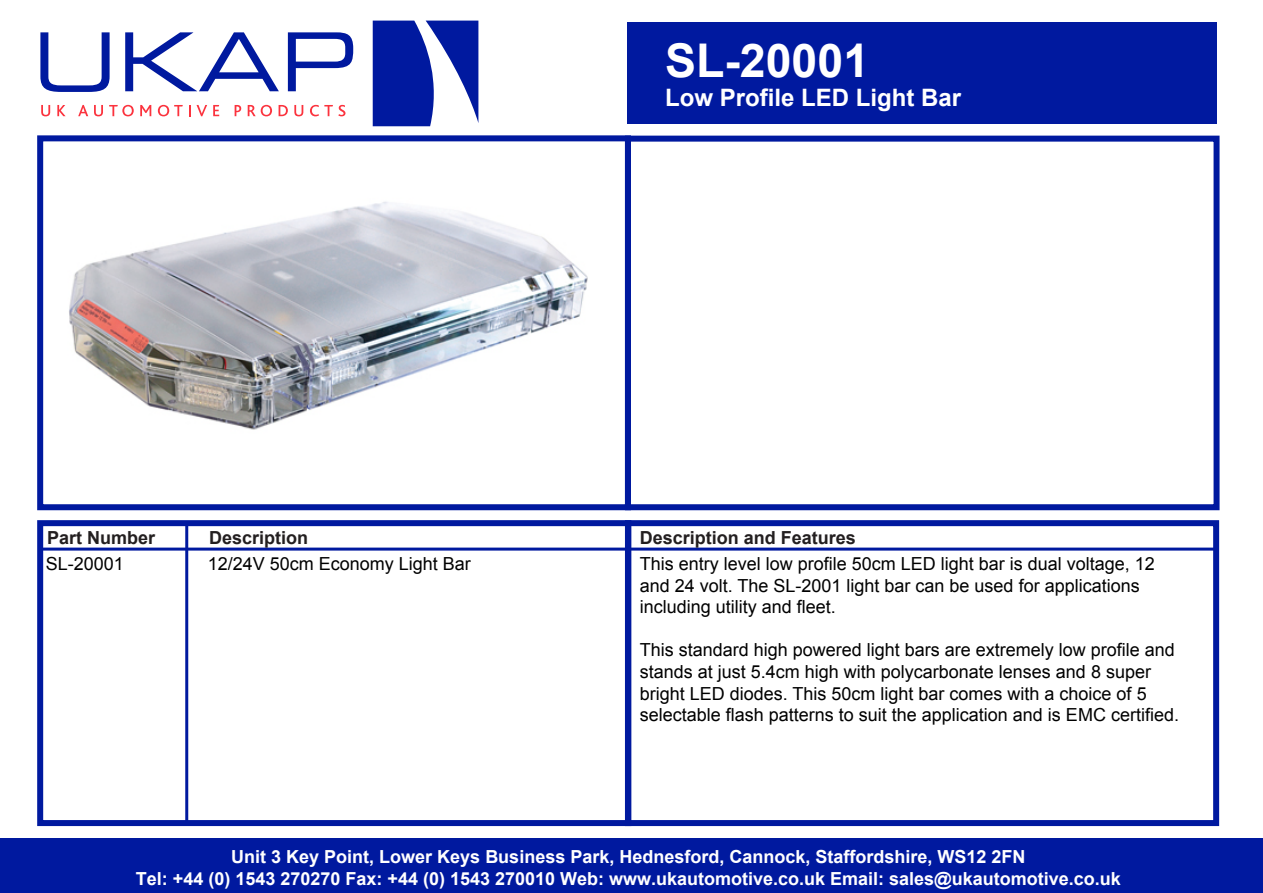
<style>
.page{position:relative;width:1263px;height:893px;background:#fff}
.page>*{position:absolute;margin:0;border:0;box-sizing:border-box;transform-origin:0 0}
.t1{font:700 46.5px "Arial";color:#fff}
.t2{font:700 24px "Arial";color:#fff}
.t3{font:18px/21.6px "Arial";color:#000}
.t4{font:700 18px/21.6px "Arial";color:#fff;text-align:center}
.t5{font:700 18px "Arial";color:#231f20}
</style>
<div class="page">
<svg style="left:41px;top:105px;width:9px;height:11px"></svg>
<svg style="left:57px;top:105px;width:9px;height:11px"></svg>
<svg style="left:78px;top:105px;width:10px;height:11px"></svg>
<svg style="left:94px;top:105px;width:9px;height:11px"></svg>
<svg style="left:109px;top:105px;width:25px;height:11px"></svg>
<svg style="left:140px;top:105px;width:11px;height:11px"></svg>
<svg style="left:158px;top:105px;width:25px;height:11px"></svg>
<svg style="left:189px;top:105px;width:2px;height:11px"></svg>
<svg style="left:197px;top:105px;width:10px;height:11px"></svg>
<svg style="left:213px;top:105px;width:6px;height:11px"></svg>
<svg style="left:235px;top:105px;width:6px;height:11px"></svg>
<svg style="left:248px;top:105px;width:24px;height:11px"></svg>
<svg style="left:279px;top:105px;width:9px;height:11px"></svg>
<svg style="left:294px;top:105px;width:9px;height:11px"></svg>
<svg style="left:310px;top:105px;width:35px;height:11px"></svg>
<svg style="left:373px;top:21px;width:105px;height:105px"></svg>
<svg style="left:40px;top:32px;width:70px;height:60px"></svg>
<svg style="left:125px;top:32px;width:154px;height:59px"></svg>
<svg style="left:288px;top:32px;width:65px;height:59px"></svg>
<div style="left:37px;top:135px;width:594px;height:375px;background:#fff;border:6px solid #00199f"></div>
<div style="left:628px;top:22px;width:589px;height:102px;background:#00199f"></div>
<div style="left:0;top:839px;width:1263px;height:54px;background:#00199f"></div>
<div style="left:37px;top:520px;width:594px;height:306px;border:6px solid #00199f"></div>
<div style="left:625px;top:136px;width:594px;height:374px;border:6px solid #00199f"></div>
<div style="left:625px;top:520px;width:594px;height:306px;border:6px solid #00199f"></div>
<hr style="left:40px;top:548px;width:1176px;height:3px;background:#00199f">
<hr style="left:185px;top:523px;width:3px;height:300px;background:#00199f">
<img style="left:69px;top:201px;width:519px;height:229px">
<p class="t5" style="left:47px;top:525px;width:110px">Part Number</p>
<p class="t5" style="left:209px;top:525px;width:101px">Description</p>
<h1 class="t1" style="left:665px;top:29px;width:206px">SL-20001</h1>
<h2 class="t2" style="left:665px;top:81px;width:298px">Low Profile LED Light Bar</h2>
<p class="t5" style="left:640px;top:525px;width:218px">Description and Features</p>
<p class="t3" style="left:46px;top:553px;width:80px">SL-20001</p>
<p class="t3" style="left:208px;top:553px;width:265px">12/24V 50cm Economy Light Bar</p>
<p class="t3" style="left:640px;top:553px;width:517px">This entry level low profile 50cm LED light bar is dual voltage, 12 and 24 volt. The SL-2001 light bar can be used for applications including utility and fleet.</p>
<p class="t3" style="left:640px;top:639px;width:541px">This standard high powered light bars are extremely low profile and stands at just 5.4cm high with polycarbonate lenses and 8 super bright LED diodes. This 50cm light bar comes with a choice of 5 selectable flash patterns to suit the application and is EMC certified.</p>
<p class="t4" style="left:136px;top:846px;width:986px">Unit 3 Key Point, Lower Keys Business Park, Hednesford, Cannock, Staffordshire, WS12 2FN<br>Tel: +44 (0) 1543 270270 Fax: +44 (0) 1543 270010 Web: www.ukautomotive.co.uk Email: sales@ukautomotive.co.uk</p>
</div>
